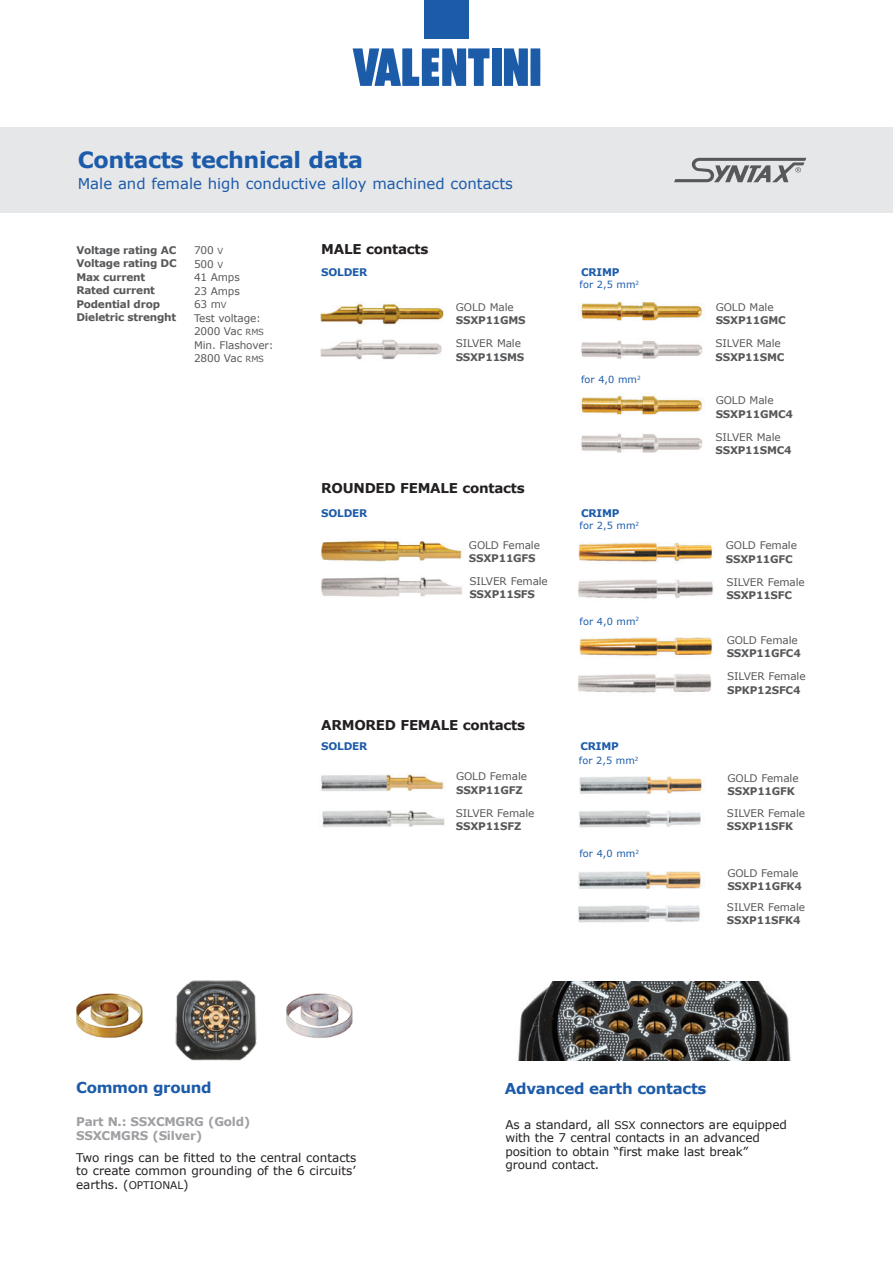
<style>
.page{position:relative;width:893px;height:1263px;background:#fff}
.page>*{position:absolute;margin:0;border:0;box-sizing:border-box;transform-origin:0 0}
.Hardware{font:700 22.35px "Verdana";letter-spacing:-.02em;color:#1c5ba9}
.t1{font:700 15px "Verdana";letter-spacing:-.02em;color:#1c5ba9}
.Hardware-2{font:14.85px "Verdana";color:#1c5ba9}
.Hardware-3{font:700 13.5px "Verdana";letter-spacing:-.02em;color:#231f20}
.Hardware-4{font:12px/13.5px "Verdana";letter-spacing:-.01em;color:#231f20}
.descrizioni_connett{font:12px/13.5px "Verdana";color:#231f20;text-align:justify}
.Hardware-5{font:700 12px "Verdana";letter-spacing:-.02em;color:#9d9fa2}
.Hardware-6{font:10.5px "Verdana";letter-spacing:-.01em;color:#57585a}
.Hardware-7{font:700 10.5px "Verdana";letter-spacing:-.02em;color:#57585a}
.Hardware-8{font:700 10.5px "Verdana";letter-spacing:-.02em;color:#1c5ba9}
.Hardware-9{font:9.75px "Verdana";color:#1c5ba9}
.s1{font-size:8.4px}
.s2{font-size:10.5px}
</style>
<div class="page">
<div style="left:0;top:127px;width:893px;height:86px;background:#e6e7e9"></div>
<svg style="left:353px;top:48px;width:136px;height:38px"></svg>
<svg style="left:504px;top:48px;width:36px;height:38px"></svg>
<div style="left:492px;top:48px;width:9px;height:38px;background:#1c5ba8"></div>
<svg style="left:674px;top:158px;width:132px;height:24px"></svg>
<div style="left:424px;top:0;width:45px;height:38px;background:#1c5ba8"></div>
<img style="left:518px;top:981px;width:273px;height:79px">
<img style="left:76px;top:993px;width:67px;height:45px">
<img style="left:286px;top:993px;width:67px;height:45px">
<img style="left:175px;top:980px;width:82px;height:81px">
<img style="left:579px;top:776px;width:123px;height:18px">
<img style="left:578px;top:871px;width:123px;height:18px">
<img style="left:579px;top:810px;width:122px;height:18px">
<img style="left:578px;top:905px;width:122px;height:18px">
<img style="left:321px;top:774px;width:123px;height:17px">
<img style="left:322px;top:810px;width:123px;height:17px">
<img style="left:320px;top:303px;width:124px;height:22px">
<img style="left:320px;top:339px;width:122px;height:21px">
<img style="left:581px;top:340px;width:122px;height:19px">
<img style="left:578px;top:542px;width:135px;height:20px">
<img style="left:578px;top:579px;width:135px;height:20px">
<img style="left:580px;top:301px;width:123px;height:20px">
<img style="left:321px;top:540px;width:141px;height:22px">
<img style="left:321px;top:577px;width:141px;height:20px">
<img style="left:581px;top:433px;width:122px;height:20px">
<img style="left:579px;top:637px;width:134px;height:19px">
<img style="left:578px;top:674px;width:134px;height:19px">
<img style="left:580px;top:395px;width:123px;height:20px">
<p class="Hardware" style="left:78px;top:145px;width:287px">Contacts technical data</p>
<p class="Hardware-2" style="left:78px;top:174px;width:437px">Male and female high conductive alloy machined contacts</p>
<p class="Hardware-7" style="left:76px;top:243px;width:101px">Voltage rating AC</p>
<p class="Hardware-7" style="left:76px;top:257px;width:102px">Voltage rating DC</p>
<p class="Hardware-7" style="left:76px;top:270px;width:70px">Max current</p>
<p class="Hardware-7" style="left:76px;top:284px;width:80px">Rated current</p>
<p class="Hardware-7" style="left:76px;top:297px;width:85px">Podential drop</p>
<p class="Hardware-7" style="left:76px;top:311px;width:101px">Dieletric strenght</p>
<p class="Hardware-6" style="left:194px;top:243px;width:31px">700 <span class="s1">V</span></p>
<p class="Hardware-6" style="left:194px;top:257px;width:31px">500 <span class="s1">V</span></p>
<p class="Hardware-6" style="left:194px;top:270px;width:47px">41 Amps</p>
<p class="Hardware-6" style="left:194px;top:284px;width:47px">23 Amps</p>
<p class="Hardware-6" style="left:194px;top:297px;width:34px">63 m<span class="s1">V</span></p>
<p class="Hardware-6" style="left:194px;top:311px;width:69px">Test voltage:</p>
<p class="Hardware-6" style="left:194px;top:324px;width:72px">2000 Vac <span class="s1">RMS</span></p>
<p class="Hardware-6" style="left:194px;top:338px;width:81px">Min. Flashover:</p>
<p class="Hardware-6" style="left:194px;top:351px;width:72px">2800 Vac <span class="s1">RMS</span></p>
<p class="Hardware-3" style="left:321px;top:240px;width:109px">MALE contacts</p>
<p class="Hardware-8" style="left:321px;top:265px;width:48px">SOLDER</p>
<p class="Hardware-6" style="left:456px;top:300px;width:59px">GOLD Male</p>
<p class="Hardware-7" style="left:456px;top:314px;width:71px">SSXP11GMS</p>
<p class="Hardware-6" style="left:456px;top:337px;width:67px">SILVER Male</p>
<p class="Hardware-7" style="left:456px;top:350px;width:70px">SSXP11SMS</p>
<p class="Hardware-8" style="left:581px;top:266px;width:40px">CRIMP</p>
<p class="Hardware-9" style="left:580px;top:278px;width:61px">for 2,5 mm<sup>2</sup></p>
<p class="Hardware-9" style="left:581px;top:373px;width:61px">for 4,0 mm<sup>2</sup></p>
<p class="Hardware-3" style="left:321px;top:479px;width:205px">ROUNDED FEMALE contacts</p>
<p class="Hardware-8" style="left:321px;top:506px;width:48px">SOLDER</p>
<p class="Hardware-6" style="left:469px;top:538px;width:73px">GOLD Female</p>
<p class="Hardware-7" style="left:469px;top:551px;width:68px">SSXP11GFS</p>
<p class="Hardware-6" style="left:469px;top:574px;width:80px">SILVER Female</p>
<p class="Hardware-7" style="left:469px;top:588px;width:67px">SSXP11SFS</p>
<p class="Hardware-8" style="left:581px;top:507px;width:40px">CRIMP</p>
<p class="Hardware-9" style="left:580px;top:519px;width:61px">for 2,5 mm<sup>2</sup></p>
<p class="Hardware-9" style="left:580px;top:615px;width:61px">for 4,0 mm<sup>2</sup></p>
<p class="Hardware-3" style="left:321px;top:716px;width:205px">ARMORED FEMALE contacts</p>
<p class="Hardware-8" style="left:321px;top:740px;width:48px">SOLDER</p>
<p class="Hardware-6" style="left:456px;top:770px;width:73px">GOLD Female</p>
<p class="Hardware-7" style="left:456px;top:783px;width:68px">SSXP11GFZ</p>
<p class="Hardware-6" style="left:456px;top:806px;width:80px">SILVER Female</p>
<p class="Hardware-7" style="left:456px;top:820px;width:67px">SSXP11SFZ</p>
<p class="Hardware-8" style="left:580px;top:740px;width:40px">CRIMP</p>
<p class="Hardware-9" style="left:579px;top:754px;width:61px">for 2,5 mm<sup>2</sup></p>
<p class="Hardware-9" style="left:579px;top:847px;width:61px">for 4,0 mm<sup>2</sup></p>
<p class="Hardware-6" style="left:716px;top:300px;width:59px">GOLD Male</p>
<p class="Hardware-7" style="left:716px;top:314px;width:71px">SSXP11GMC</p>
<p class="Hardware-6" style="left:715px;top:337px;width:67px">SILVER Male</p>
<p class="Hardware-7" style="left:715px;top:350px;width:70px">SSXP11SMC</p>
<p class="Hardware-6" style="left:716px;top:394px;width:59px">GOLD Male</p>
<p class="Hardware-7" style="left:716px;top:407px;width:79px">SSXP11GMC4</p>
<p class="Hardware-6" style="left:715px;top:430px;width:67px">SILVER Male</p>
<p class="Hardware-7" style="left:715px;top:443px;width:78px">SSXP11SMC4</p>
<p class="Hardware-6" style="left:726px;top:539px;width:73px">GOLD Female</p>
<p class="Hardware-7" style="left:726px;top:552px;width:68px">SSXP11GFC</p>
<p class="Hardware-6" style="left:726px;top:575px;width:80px">SILVER Female</p>
<p class="Hardware-7" style="left:726px;top:588px;width:67px">SSXP11SFC</p>
<p class="Hardware-6" style="left:727px;top:633px;width:73px">GOLD Female</p>
<p class="Hardware-7" style="left:727px;top:646px;width:76px">SSXP11GFC4</p>
<p class="Hardware-6" style="left:727px;top:669px;width:80px">SILVER Female</p>
<p class="Hardware-7" style="left:727px;top:683px;width:75px">SPKP12SFC4</p>
<p class="Hardware-6" style="left:728px;top:771px;width:73px">GOLD Female</p>
<p class="Hardware-7" style="left:728px;top:784px;width:69px">SSXP11GFK</p>
<p class="Hardware-6" style="left:727px;top:806px;width:80px">SILVER Female</p>
<p class="Hardware-7" style="left:727px;top:819px;width:68px">SSXP11SFK</p>
<p class="Hardware-6" style="left:727px;top:866px;width:73px">GOLD Female</p>
<p class="Hardware-7" style="left:727px;top:880px;width:76px">SSXP11GFK4</p>
<p class="Hardware-6" style="left:727px;top:900px;width:80px">SILVER Female</p>
<p class="Hardware-7" style="left:727px;top:914px;width:75px">SSXP11SFK4</p>
<p class="t1" style="left:76px;top:1078px;width:137px">Common ground</p>
<p class="Hardware-5" style="left:76px;top:1114px;width:176px">Part N.: SSXCMGRG (Gold)</p>
<p class="Hardware-5" style="left:76px;top:1128px;width:128px">SSXCMGRS (Silver)</p>
<p class="descrizioni_connett" style="left:76px;top:1151px;width:282px">Two rings can be fitted to the central contacts to create common grounding of the 6 circuits’ earths. (<span class="s2">OPTIONAL</span>)</p>
<p class="t1" style="left:505px;top:1079px;width:203px">Advanced earth contacts</p>
<p class="Hardware-4" style="left:505px;top:1118px;width:283px">As a standard, all <span class="s2">SSX</span> connectors are equipped with the 7 central contacts in an advanced position to obtain “first make last break”</p>
<p class="Hardware-4" style="left:505px;top:1158px;width:95px">ground contact.</p>
</div>
